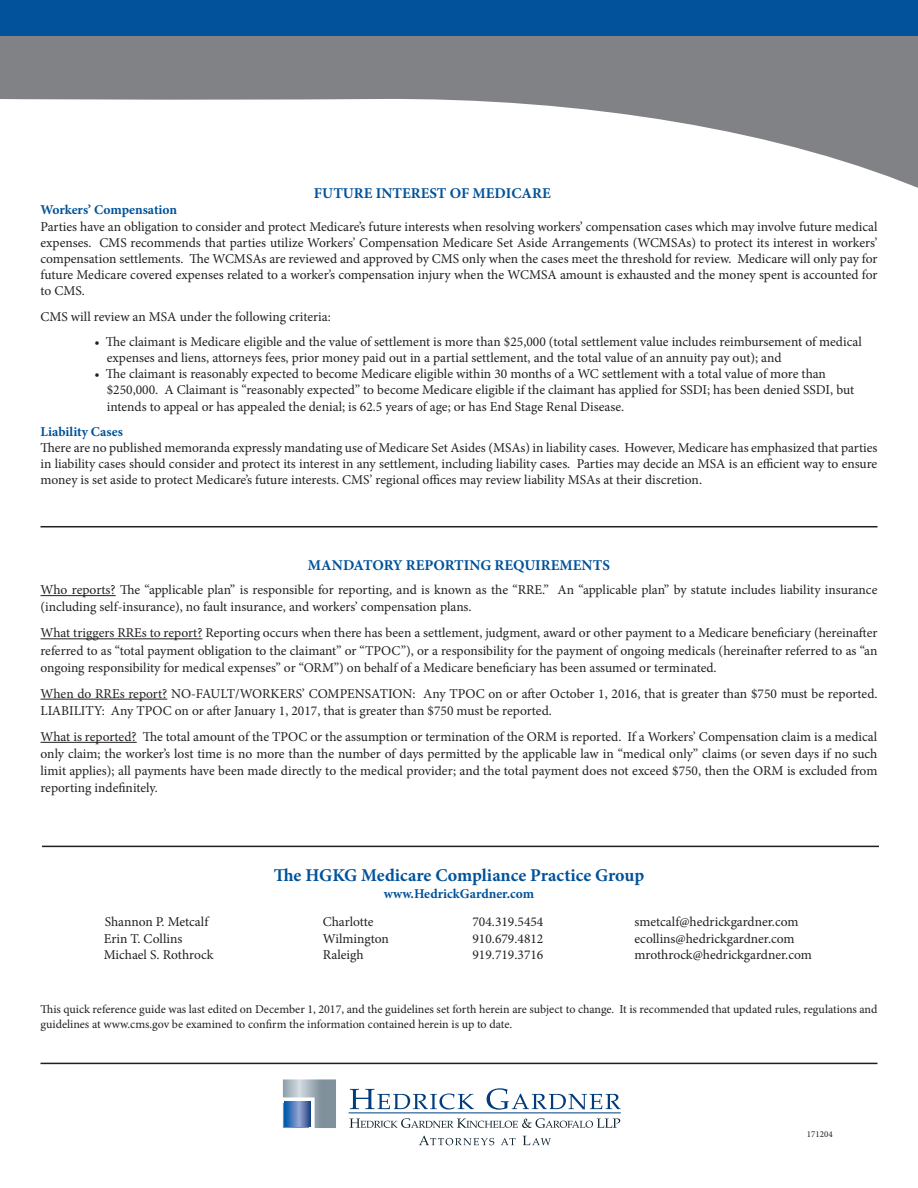
<style>
.page{position:relative;width:918px;height:1188px;background:#fff}
.page>*{position:absolute;margin:0;border:0;box-sizing:border-box;transform-origin:0 0}
.t1{font:700 18px "Minion Pro";color:#01529a}
.t2{font:700 15px "Minion Pro";color:#01529a}
.t3{font:13.5px/16.2px "Minion Pro";color:#231f20;text-align:justify}
.t4{font:700 13.5px "Minion Pro";color:#01529a}
.t5{font:12px/14.4px "Minion Pro";color:#231f20}
.t6{font:9px "Minion Pro";color:#231f20}
</style>
<div class="page">
<hr style="left:40px;top:595px;width:76px;height:1px;background:#231f20">
<hr style="left:40px;top:638px;width:162px;height:1px;background:#231f20">
<hr style="left:40px;top:699px;width:127px;height:1px;background:#231f20">
<hr style="left:40px;top:742px;width:97px;height:1px;background:#231f20">
<svg style="left:0;top:36px;width:918px;height:152px;fill:#808285"></svg>
<div style="left:0;top:0;width:918px;height:36px;background:#01529a"></div>
<hr style="left:40px;top:526px;width:838px;height:1px;background:#231f20">
<hr style="left:42px;top:846px;width:837px;height:1px;background:#231f20">
<hr style="left:40px;top:1063px;width:838px;height:1px;background:#231f20">
<hr style="left:349px;top:1113px;width:272px;height:1px;background:#013d7d">
<svg style="left:350px;top:1089px;width:124px;height:21px"></svg>
<svg style="left:487px;top:1088px;width:134px;height:22px"></svg>
<svg style="left:349px;top:1118px;width:271px;height:10px"></svg>
<svg style="left:419px;top:1136px;width:75px;height:9px"></svg>
<svg style="left:501px;top:1138px;width:15px;height:7px"></svg>
<svg style="left:523px;top:1136px;width:28px;height:9px"></svg>
<svg style="left:283px;top:1079px;width:53px;height:49px;background:#8a9fb6"></svg>
<p class="t2" style="left:314px;top:183px;width:238px">FUTURE INTEREST OF MEDICARE</p>
<p class="t4" style="left:40px;top:201px;width:138px">Workers’ Compensation</p>
<p class="t3" style="left:40px;top:218px;width:839px">Parties have an obligation to consider and protect Medicare’s future interests when resolving workers’ compensation cases which may involve future medical expenses. CMS recommends that parties utilize Workers’ Compensation Medicare Set Aside Arrangements (WCMSAs) to protect its interest in workers’ compensation settlements. The WCMSAs are reviewed and approved by CMS only when the cases meet the threshold for review. Medicare will only pay for future Medicare covered expenses related to a worker’s compensation injury when the WCMSA amount is exhausted and the money spent is accounted for to CMS.</p>
<p class="t3" style="left:40px;top:308px;width:292px">CMS will review an MSA under the following criteria:</p>
<p class="t3" style="left:107px;top:334px;width:757px;text-indent:-12px">• The claimant is Medicare eligible and the value of settlement is more than $25,000 (total settlement value includes reimbursement of medical expenses and liens, attorneys fees, prior money paid out in a partial settlement, and the total value of an annuity pay out); and</p>
<p class="t3" style="left:107px;top:366px;width:749px;text-align:left;text-indent:-12px">• The claimant is reasonably expected to become Medicare eligible within 30 months of a WC settlement with a total value of more than $250,000. A Claimant is “reasonably expected” to become Medicare eligible if the claimant has applied for SSDI; has been denied SSDI, but intends to appeal or has appealed the denial; is 62.5 years of age; or has End Stage Renal Disease.</p>
<p class="t4" style="left:40px;top:422px;width:84px">Liability Cases</p>
<p class="t3" style="left:40px;top:440px;width:839px">There are no published memoranda expressly mandating use of Medicare Set Asides (MSAs) in liability cases. However, Medicare has emphasized that parties in liability cases should consider and protect its interest in any settlement, including liability cases. Parties may decide an MSA is an efficient way to ensure money is set aside to protect Medicare’s future interests. CMS’ regional offices may review liability MSAs at their discretion.</p>
<p class="t2" style="left:308px;top:555px;width:304px">MANDATORY REPORTING REQUIREMENTS</p>
<p class="t3" style="left:40px;top:581px;width:838px;line-height:17.1px">Who reports? The “applicable plan” is responsible for reporting, and is known as the “RRE.” An “applicable plan” by statute includes liability insurance (including self-insurance), no fault insurance, and workers’ compensation plans.</p>
<p class="t3" style="left:40px;top:625px;width:838px;line-height:17.1px">What triggers RREs to report? Reporting occurs when there has been a settlement, judgment, award or other payment to a Medicare beneficiary (hereinafter referred to as “total payment obligation to the claimant” or “TPOC”), or a responsibility for the payment of ongoing medicals (hereinafter referred to as “an ongoing responsibility for medical expenses” or “ORM”) on behalf of a Medicare beneficiary has been assumed or terminated.</p>
<p class="t3" style="left:40px;top:685px;width:839px;line-height:17.1px">When do RREs report? NO-FAULT/WORKERS’ COMPENSATION: Any TPOC on or after October 1, 2016, that is greater than $750 must be reported.<br>LIABILITY: Any TPOC on or after January 1, 2017, that is greater than $750 must be reported.</p>
<p class="t3" style="left:40px;top:728px;width:838px;line-height:17.1px">What is reported? The total amount of the TPOC or the assumption or termination of the ORM is reported. If a Workers’ Compensation claim is a medical only claim; the worker’s lost time is no more than the number of days permitted by the applicable law in “medical only” claims (or seven days if no such limit applies); all payments have been made directly to the medical provider; and the total payment does not exceed $750, then the ORM is excluded from reporting indefinitely.</p>
<h1 class="t1" style="left:274px;top:863px;width:372px">The HGKG Medicare Compliance Practice Group</h1>
<p class="t4" style="left:384px;top:884px;width:152px">www.HedrickGardner.com</p>
<p class="t3" style="left:105px;top:914px;width:105px">Shannon P. Metcalf</p>
<p class="t3" style="left:323px;top:914px;width:52px">Charlotte</p>
<p class="t3" style="left:472px;top:914px;width:72px">704.319.5454</p>
<p class="t3" style="left:634px;top:914px;width:166px">smetcalf@hedrickgardner.com</p>
<p class="t3" style="left:104px;top:930px;width:80px">Erin T. Collins</p>
<p class="t3" style="left:323px;top:930px;width:68px">Wilmington</p>
<p class="t3" style="left:472px;top:930px;width:72px">910.679.4812</p>
<p class="t3" style="left:634px;top:930px;width:162px">ecollins@hedrickgardner.com</p>
<p class="t3" style="left:104px;top:946px;width:111px">Michael S. Rothrock</p>
<p class="t3" style="left:323px;top:946px;width:43px">Raleigh</p>
<p class="t3" style="left:472px;top:946px;width:72px">919.719.3716</p>
<p class="t3" style="left:634px;top:946px;width:179px">mrothrock@hedrickgardner.com</p>
<p class="t5" style="left:40px;top:1002px;width:839px">This quick reference guide was last edited on December 1, 2017, and the guidelines set forth herein are subject to change. It is recommended that updated rules, regulations and guidelines at www.cms.gov be examined to confirm the information contained herein is up to date.</p>
<p class="t6" style="left:807px;top:1128px;width:27px">171204</p>
</div>
